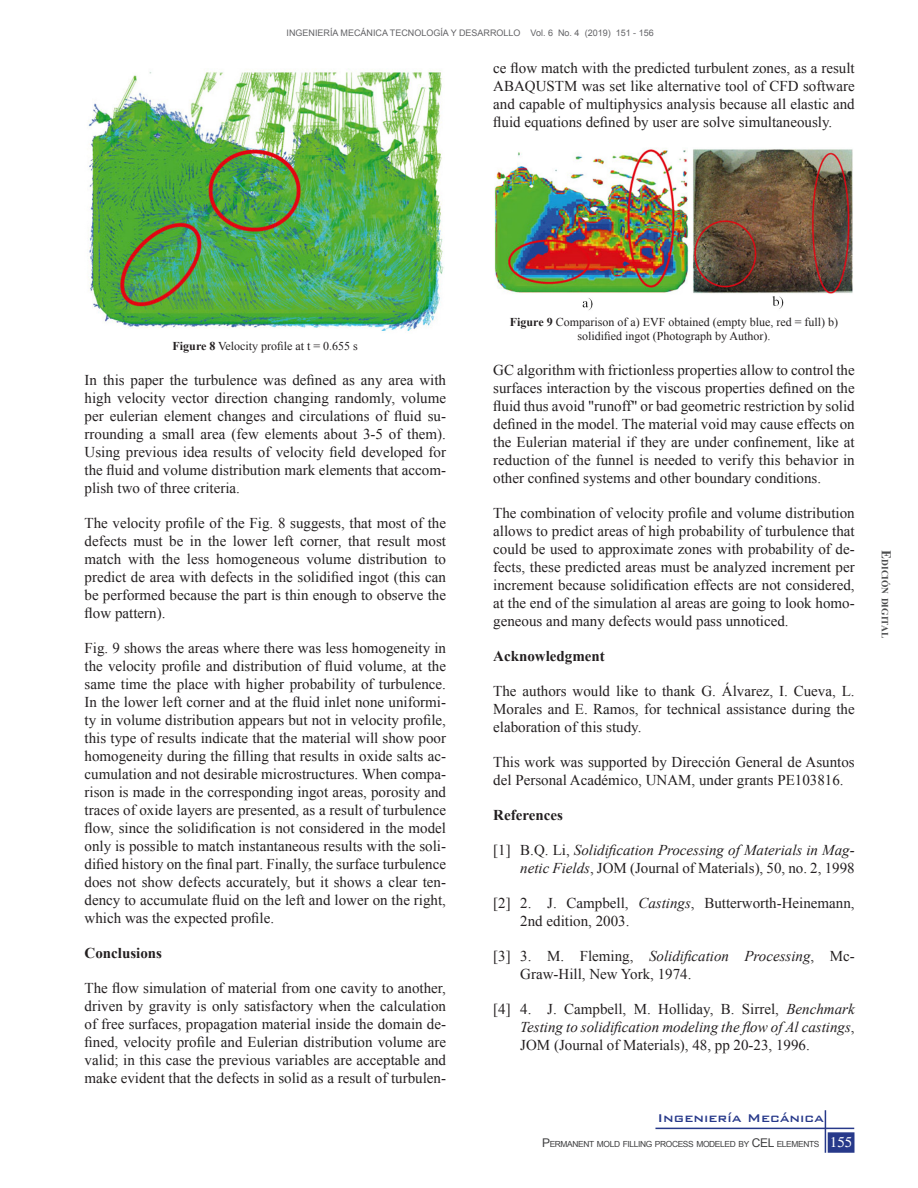
<style>
.page{position:relative;width:918px;height:1188px;background:#fff}
.page>*{position:absolute;margin:0;border:0;box-sizing:border-box;transform-origin:0 0}
.t1{font:15px/18px "Times New Roman";color:#231f20;text-align:justify}
.t2{font:italic 15px/18px "Times New Roman";color:#231f20;text-align:right}
.t3{font:700 15px "Times New Roman";color:#231f20}
.t4{font:500 15px "Bank Gothic BT";color:#27398a}
.t5{font:15px "Times";color:#fff}
.t6{font:12px/14.4px "Times New Roman";color:#231f20;text-align:center}
.t7{font:700 9.45px "Times New Roman";color:#4b4c4d}
.Normal_somim{font:9px "Arial";color:#636366}
.address{font:8.4px "Arial";letter-spacing:-.045em;color:#3e3e3f}
.s1{font-weight:700}
.s2{font-style:normal}
.s3{font-style:italic}
.s4{font-size:12px}
.s5{font-size:13.5px}
</style>
<div class="page">
<div style="left:828px;top:1132px;width:27px;height:21px;background:#27398a;border:2px solid #27398a"></div>
<hr style="left:825px;top:1110px;width:1px;height:43px;background:#27398a">
<hr style="left:655px;top:1128px;width:199px;height:1px;background:#27398a">
<img style="left:88px;top:71px;width:356px;height:260px">
<img style="left:494px;top:148px;width:359px;height:163px">
<p class="Normal_somim" style="left:287px;top:27px;width:369px">INGENIERÍA MECÁNICA TECNOLOGÍA Y DESARROLLO Vol. 6 No. 4 (2019) 151 - 156</p>
<p class="t1" style="left:493px;top:59px;width:363px">ce flow match with the predicted turbulent zones, as a result ABAQUSTM was set like alternative tool of CFD software and capable of multiphysics analysis because all elastic and fluid equations defined by user are solve simultaneously.</p>
<p class="t6" style="left:173px;top:338px;width:187px"><span class="s1">Figure 8</span> Velocity profile at t = 0.655 s</p>
<p class="t1" style="left:85px;top:371px;width:363px">In this paper the turbulence was defined as any area with high velocity vector direction changing randomly, volume per eulerian element changes and circulations of fluid su&shy;rrounding a small area (few elements about 3-5 of them).<br>Using previous idea results of velocity field developed for the fluid and volume distribution mark elements that accom&shy;plish two of three criteria.</p>
<p class="t1" style="left:85px;top:514px;width:363px">The velocity profile of the Fig. 8 suggests, that most of the defects must be in the lower left corner, that result most match with the less homogeneous volume distribution to predict de area with defects in the solidified ingot (this can be performed because the part is thin enough to observe the flow pattern).</p>
<p class="t1" style="left:85px;top:639px;width:363px">Fig. 9 shows the areas where there was less homogeneity in the velocity profile and distribution of fluid volume, at the same time the place with higher probability of turbulence.<br>In the lower left corner and at the fluid inlet none uniformi&shy;ty in volume distribution appears but not in velocity profile, this type of results indicate that the material will show poor homogeneity during the filling that results in oxide salts ac&shy;cumulation and not desirable microstructures. When compa&shy;rison is made in the corresponding ingot areas, porosity and traces of oxide layers are presented, as a result of turbulence flow, since the solidification is not considered in the model only is possible to match instantaneous results with the soli&shy;dified history on the final part. Finally, the surface turbulence does not show defects accurately, but it shows a clear ten&shy;dency to accumulate fluid on the left and lower on the right, which was the expected profile.</p>
<p class="t3" style="left:85px;top:942px;width:79px">Conclusions</p>
<p class="t1" style="left:85px;top:979px;width:363px">The flow simulation of material from one cavity to another, driven by gravity is only satisfactory when the calculation of free surfaces, propagation material inside the domain de&shy;fined, velocity profile and Eulerian distribution volume are valid; in this case the previous variables are acceptable and make evident that the defects in solid as a result of turbulen-</p>
<p class="t6" style="left:510px;top:314px;width:330px"><span class="s1">Figure 9</span> Comparison of a) EVF obtained (empty blue, red = full) b) solidified ingot (Photograph by Author).</p>
<p class="t1" style="left:493px;top:361px;width:363px">GC algorithm with frictionless properties allow to control the surfaces interaction by the viscous properties defined on the fluid thus avoid "runoff" or bad geometric restriction by solid defined in the model. The material void may cause effects on the Eulerian material if they are under confinement, like at reduction of the funnel is needed to verify this behavior in other confined systems and other boundary conditions.</p>
<p class="t1" style="left:493px;top:504px;width:363px">The combination of velocity profile and volume distribution allows to predict areas of high probability of turbulence that could be used to approximate zones with probability of de&shy;fects, these predicted areas must be analyzed increment per increment because solidification effects are not considered, at the end of the simulation al areas are going to look homo&shy;geneous and many defects would pass unnoticed.</p>
<p class="t3" style="left:493px;top:646px;width:113px">Acknowledgment</p>
<p class="t1" style="left:493px;top:682px;width:363px">The authors would like to thank G. Álvarez, I. Cueva, L.<br>Morales and E. Ramos, for technical assistance during the elaboration of this study.</p>
<p class="t1" style="left:493px;top:753px;width:363px">This work was supported by Dirección General de Asuntos del Personal Académico, UNAM, under grants PE103816.</p>
<p class="t3" style="left:493px;top:805px;width:71px">References</p>
<p class="t2" style="left:493px;top:841px;width:363px"><span class="s2">[1] B.Q. Li,</span> Solidification Processing of Materials in Mag&shy;netic Fields<span class="s2">, JOM (Journal of Materials), 50, no. 2, 1998</span></p>
<p class="t1" style="left:520px;top:894px;width:336px;text-indent:-27px">[2] 2. J. Campbell, <span class="s3">Castings</span>, Butterworth-Heinemann,<br>2nd edition, 2003.</p>
<p class="t1" style="left:520px;top:947px;width:336px;text-indent:-27px">[3] 3. M. Fleming, <span class="s3">Solidification Processing</span>, Mc-<br>Graw-Hill, New York, 1974.</p>
<p class="t1" style="left:520px;top:1000px;width:336px;text-indent:-27px">[4] 4. J. Campbell, M. Holliday, B. Sirrel, <span class="s3">Benchmark Testing to solidification modeling the flow of Al castings</span>, JOM (Journal of Materials), 48, pp 20-23, 1996.</p>
<p class="t4" style="left:658px;top:1109px;width:168px">Ingeniería Mecánica</p>
<p class="address" style="left:542px;top:1138px;width:219px"><span class="s4">P</span>ERMANENT MOLD FILLING PROCESS MODELED BY <span class="s4">CEL</span></p>
<p class="address" style="left:777px;top:1138px;width:44px">ELEMENTS</p>
<p class="t5" style="left:830px;top:1134px;width:24px">155</p>
<p class="t7" style="left:892px;top:550px;width:89px;rotate:90deg"><span class="s5">E</span>dición digital</p>
</div>
